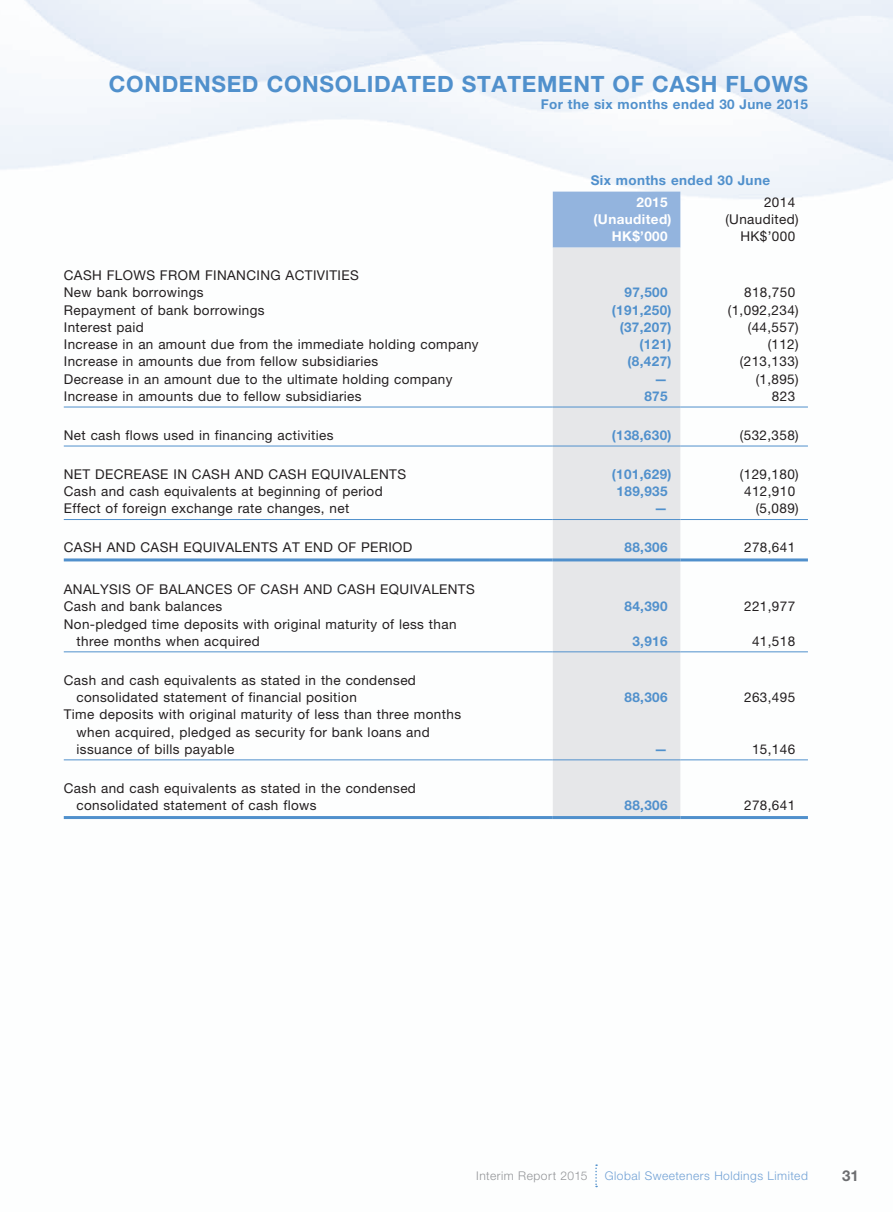
<style>
.page{position:relative;width:893px;height:1212px;background:#fff}
.page>*{position:absolute;margin:0;border:0;box-sizing:border-box;transform-origin:0 0}
.t1{font:700 22.5px "Helvetica Neue";letter-spacing:.03em;color:#5090cc}
.t2{font:700 15px "Helvetica Neue";color:#6c6d70}
.t3{font:13.5px/17.2px "Helvetica Neue";letter-spacing:.03em;color:#231f20}
.t4{font:700 13.5px "Helvetica Neue";letter-spacing:.03em;color:#5090cc}
.t5{font:700 13.5px "Helvetica Neue";letter-spacing:.03em;color:#fff}
.t6{font:300 12px "Helvetica Neue";letter-spacing:.04em;color:#71a1d5}
.t7{font:300 12px "Helvetica Neue";letter-spacing:.04em;color:#939598}
</style>
<div class="page">
<svg style="left:595px;top:1164px;width:2px;height:23px"></svg>
<div style="left:553px;top:192px;width:127px;height:56px;background:#93b4de"></div>
<div style="left:553px;top:248px;width:127px;height:568px;background:#e6e7e9"></div>
<hr style="left:64px;top:407px;width:425px;height:1px;background:#5090cc">
<hr style="left:489px;top:407px;width:64px;height:1px;background:#5090cc">
<hr style="left:553px;top:407px;width:127px;height:1px;background:#5090cc">
<hr style="left:680px;top:407px;width:128px;height:1px;background:#5090cc">
<hr style="left:64px;top:446px;width:425px;height:1px;background:#5090cc">
<hr style="left:489px;top:446px;width:64px;height:1px;background:#5090cc">
<hr style="left:553px;top:446px;width:127px;height:1px;background:#5090cc">
<hr style="left:680px;top:446px;width:128px;height:1px;background:#5090cc">
<hr style="left:64px;top:519px;width:425px;height:1px;background:#5090cc">
<hr style="left:489px;top:519px;width:64px;height:1px;background:#5090cc">
<hr style="left:553px;top:519px;width:127px;height:1px;background:#5090cc">
<hr style="left:680px;top:519px;width:128px;height:1px;background:#5090cc">
<hr style="left:64px;top:558px;width:425px;height:3px;background:#5090cc">
<hr style="left:489px;top:558px;width:64px;height:3px;background:#5090cc">
<hr style="left:553px;top:558px;width:127px;height:3px;background:#5090cc">
<hr style="left:680px;top:558px;width:128px;height:3px;background:#5090cc">
<hr style="left:64px;top:651px;width:425px;height:1px;background:#5090cc">
<hr style="left:489px;top:651px;width:64px;height:1px;background:#5090cc">
<hr style="left:553px;top:651px;width:127px;height:1px;background:#5090cc">
<hr style="left:680px;top:651px;width:128px;height:1px;background:#5090cc">
<hr style="left:64px;top:759px;width:425px;height:1px;background:#5090cc">
<hr style="left:489px;top:759px;width:64px;height:1px;background:#5090cc">
<hr style="left:553px;top:759px;width:127px;height:1px;background:#5090cc">
<hr style="left:680px;top:759px;width:128px;height:1px;background:#5090cc">
<hr style="left:64px;top:816px;width:425px;height:3px;background:#5090cc">
<hr style="left:489px;top:816px;width:64px;height:3px;background:#5090cc">
<hr style="left:553px;top:816px;width:127px;height:3px;background:#5090cc">
<hr style="left:680px;top:816px;width:128px;height:3px;background:#5090cc">
<h1 class="t1" style="left:109px;top:70px;width:35px">Condensed</h1>
<h1 class="t1" style="left:267px;top:70px;width:228px">CONSOLIDATED Statement</h1>
<h1 class="t1" style="left:613px;top:70px;width:74px">OF Cash</h1>
<h1 class="t1" style="left:726px;top:70px;width:33px">Flow</h1>
<h1 class="t1" style="left:794px;top:70px;width:16px">S</h1>
<p class="t4" style="left:541px;top:96px;width:269px">For the six months ended 30 June 2015</p>
<p class="t3" style="left:64px;top:267px;width:296px">CASH FLOWS FROM FINANCING ACTIVITIES<br>New bank borrowings</p>
<p class="t4" style="left:591px;top:172px;width:181px">Six months ended 30 June</p>
<p class="t5" style="left:636px;top:194px;width:33px">2015</p>
<p class="t3" style="left:764px;top:193px;width:33px">2014</p>
<p class="t5" style="left:594px;top:211px;width:80px">(Unaudited)</p>
<p class="t3" style="left:725px;top:211px;width:75px">(Unaudited)</p>
<p class="t5" style="left:612px;top:228px;width:57px">HK$’000</p>
<p class="t3" style="left:740px;top:228px;width:56px">HK$’000</p>
<p class="t4" style="left:624px;top:284px;width:45px">97,500</p>
<p class="t3" style="left:744px;top:284px;width:53px">818,750</p>
<p class="t3" style="left:64px;top:301px;width:202px">Repayment of bank borrowings</p>
<p class="t4" style="left:612px;top:302px;width:61px">(191,250)</p>
<p class="t3" style="left:728px;top:301px;width:72px">(1,092,234)</p>
<p class="t3" style="left:64px;top:318px;width:82px">Interest paid</p>
<p class="t4" style="left:620px;top:319px;width:53px">(37,207)</p>
<p class="t3" style="left:748px;top:318px;width:52px">(44,557)</p>
<p class="t3" style="left:64px;top:336px;width:416px">Increase in an amount due from the immediate holding company</p>
<p class="t4" style="left:640px;top:336px;width:34px">(121)</p>
<p class="t3" style="left:768px;top:336px;width:33px">(112)</p>
<p class="t3" style="left:64px;top:353px;width:316px">Increase in amounts due from fellow subsidiaries</p>
<p class="t4" style="left:628px;top:353px;width:46px">(8,427)</p>
<p class="t3" style="left:740px;top:353px;width:60px">(213,133)</p>
<p class="t3" style="left:64px;top:370px;width:390px">Decrease in an amount due to the ultimate holding company</p>
<p class="t4" style="left:654px;top:371px;width:15px">—</p>
<p class="t3" style="left:756px;top:370px;width:45px">(1,895)</p>
<p class="t3" style="left:64px;top:387px;width:299px">Increase in amounts due to fellow subsidiaries</p>
<p class="t4" style="left:644px;top:388px;width:25px">875</p>
<p class="t3" style="left:772px;top:387px;width:25px">823</p>
<p class="t3" style="left:64px;top:426px;width:271px">Net cash flows used in financing activities</p>
<p class="t4" style="left:612px;top:427px;width:61px">(138,630)</p>
<p class="t3" style="left:740px;top:426px;width:60px">(532,358)</p>
<p class="t3" style="left:64px;top:465px;width:344px">NET DECREASE IN CASH AND CASH EQUIVALENTS</p>
<p class="t4" style="left:612px;top:466px;width:61px">(101,629)</p>
<p class="t3" style="left:740px;top:465px;width:60px">(129,180)</p>
<p class="t3" style="left:64px;top:483px;width:320px">Cash and cash equivalents at beginning of period</p>
<p class="t4" style="left:617px;top:483px;width:53px">189,935</p>
<p class="t3" style="left:744px;top:483px;width:53px">412,910</p>
<p class="t3" style="left:64px;top:500px;width:287px">Effect of foreign exchange rate changes, net</p>
<p class="t4" style="left:654px;top:500px;width:15px">—</p>
<p class="t3" style="left:756px;top:500px;width:45px">(5,089)</p>
<p class="t3" style="left:64px;top:539px;width:350px">CASH AND CASH EQUIVALENTS AT END OF PERIOD</p>
<p class="t4" style="left:624px;top:539px;width:45px">88,306</p>
<p class="t3" style="left:744px;top:539px;width:53px">278,641</p>
<p class="t3" style="left:64px;top:580px;width:413px">ANALYSIS OF BALANCES OF CASH AND CASH EQUIVALENTS<br>Cash and bank balances</p>
<p class="t4" style="left:624px;top:598px;width:45px">84,390</p>
<p class="t3" style="left:744px;top:598px;width:53px">221,977</p>
<p class="t3" style="left:77px;top:615px;width:381px;text-indent:-13px">Non-pledged time deposits with original maturity of less than three months when acquired</p>
<p class="t3" style="left:77px;top:671px;width:341px;text-indent:-13px">Cash and cash equivalents as stated in the condensed consolidated statement of financial position</p>
<p class="t3" style="left:77px;top:706px;width:386px;text-indent:-13px">Time deposits with original maturity of less than three months when acquired, pledged as security for bank loans and issuance of bills payable</p>
<p class="t3" style="left:77px;top:779px;width:341px;text-indent:-13px">Cash and cash equivalents as stated in the condensed consolidated statement of cash flows</p>
<p class="t4" style="left:632px;top:633px;width:37px">3,916</p>
<p class="t3" style="left:752px;top:632px;width:45px">41,518</p>
<p class="t4" style="left:624px;top:689px;width:45px">88,306</p>
<p class="t3" style="left:744px;top:688px;width:53px">263,495</p>
<p class="t4" style="left:654px;top:741px;width:15px">—</p>
<p class="t3" style="left:752px;top:740px;width:45px">15,146</p>
<p class="t4" style="left:624px;top:797px;width:45px">88,306</p>
<p class="t3" style="left:744px;top:796px;width:53px">278,641</p>
<p class="t7" style="left:476px;top:1168px;width:113px">Interim Report 2015</p>
<p class="t6" style="left:605px;top:1168px;width:205px">Global Sweeteners Holdings Limited</p>
<p class="t2" style="left:842px;top:1166px;width:18px">31</p>
</div>
